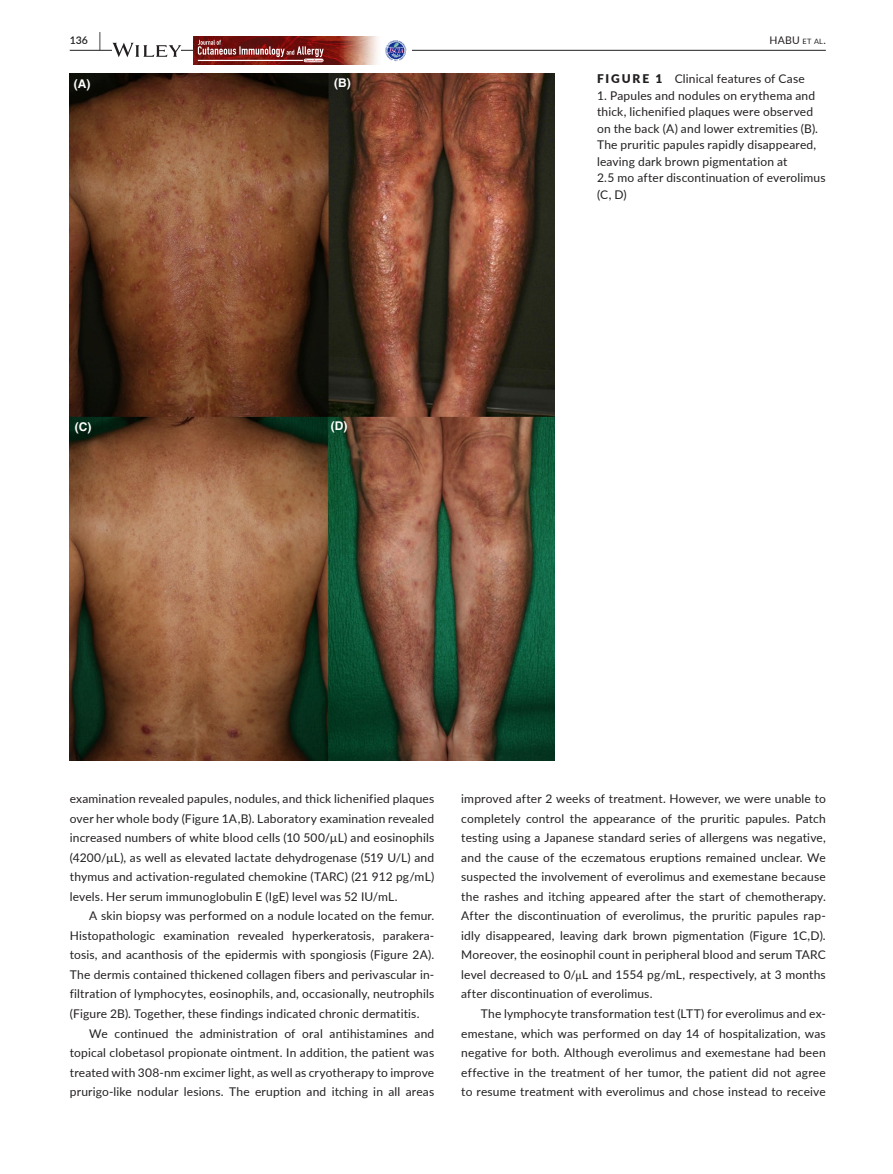
<style>
.page{position:relative;width:893px;height:1174px;background:#fff}
.page>*{position:absolute;margin:0;border:0;box-sizing:border-box;transform-origin:0 0}
.t1{font:12px/19.5px "Lato";letter-spacing:.015em;color:#231f20;text-align:justify}
.t2{font:700 12px "Helvetica";color:#fff}
.t3{font:10.5px "Lato";color:#231f20}
.t4{font:600 10.5px "Lato";color:#231f20}
.s1{font-size:19.5px}
.s2{font-size:7.35px}
.s3{font-weight:900}
.s4{font-family:"STIX"}
</style>
<div class="page">
<hr style="left:70px;top:50px;width:756px;height:1px;background:#231f20">
<svg style="left:112px;top:43px;width:69px;height:14px"></svg>
<img style="left:193px;top:36px;width:218px;height:29px">
<svg style="left:198px;top:40px;width:126px;height:22px;background:#914543"></svg>
<svg style="left:385px;top:40px;width:22px;height:22px"></svg>
<svg style="left:385px;top:40px;width:21px;height:21px"></svg>
<img style="left:70px;top:73px;width:485px;height:687px">
<p class="t4" style="left:70px;top:33px;width:33px">136 <span class="s1">|</span></p>
<p class="t3" style="left:769px;top:33px;width:58px">HABU <span class="s2">et al</span>.</p>
<p class="t2" style="left:74px;top:76px;width:18px">(A)</p>
<p class="t2" style="left:334px;top:75px;width:18px">(B)</p>
<p class="t2" style="left:75px;top:419px;width:18px">(C)</p>
<p class="t2" style="left:331px;top:418px;width:18px">(D)</p>
<p class="t1" style="left:597px;top:68px;width:209px"><span class="s3">FIGURE 1</span> Clinical features of Case</p>
<p class="t1" style="left:597px;top:86px;width:230px;line-height:16.5px;text-align:left">1. Papules and nodules on erythema and thick, lichenified plaques were observed on the back (A) and lower extremities (B).<br>The pruritic papules rapidly disappeared, leaving dark brown pigmentation at<br>2.5 mo after discontinuation of everolimus (C, D)</p>
<p class="t1" style="left:70px;top:788px;width:366px">examination revealed papules, nodules, and thick lichenified plaques over her whole body (Figure 1A,B). Laboratory examination revealed increased numbers of white blood cells (10 500/µL) and eosinophils (4200/µL), as well as elevated lactate dehydrogenase (519 U/L) and thymus and activation‐regulated chemokine (TARC) (21 912 pg/mL) levels. Her serum immunoglobulin E (IgE) level was 52 IU/mL.</p>
<p class="t1" style="left:70px;top:905px;width:366px;text-indent:20px">A skin biopsy was performed on a nodule located on the femur.<br>Histopathologic examination revealed hyperkeratosis, parakera‐ tosis, and acanthosis of the epidermis with spongiosis (Figure 2A).<br>The dermis contained thickened collagen fibers and perivascular in‐ filtration of lymphocytes, eosinophils, and, occasionally, neutrophils (Figure 2B). Together, these findings indicated chronic dermatitis.</p>
<p class="t1" style="left:70px;top:1022px;width:366px;text-indent:20px">We continued the administration of oral antihistamines and topical clobetasol propionate ointment. In addition, the patient was treated with 308‐nm excimer light, as well as cryotherapy to improve prurigo‐like nodular lesions. The eruption and itching in all areas</p>
<p class="t1" style="left:461px;top:788px;width:366px">improved after 2 weeks of treatment. However, we were unable to completely control the appearance of the pruritic papules. Patch testing using a Japanese standard series of allergens was negative, and the cause of the eczematous eruptions remained unclear. We suspected the involvement of everolimus and exemestane because the rashes and itching appeared after the start of chemotherapy.<br>After the discontinuation of everolimus, the pruritic papules rap‐ idly disappeared, leaving dark brown pigmentation (Figure 1C,D).<br>Moreover, the eosinophil count in peripheral blood and serum TARC level decreased to 0/<span class="s4">μ</span>L and 1554 pg/mL, respectively, at 3 months after discontinuation of everolimus.</p>
<p class="t1" style="left:461px;top:1003px;width:366px;text-indent:20px">The lymphocyte transformation test (LTT) for everolimus and ex‐ emestane, which was performed on day 14 of hospitalization, was negative for both. Although everolimus and exemestane had been effective in the treatment of her tumor, the patient did not agree to resume treatment with everolimus and chose instead to receive</p>
</div>
